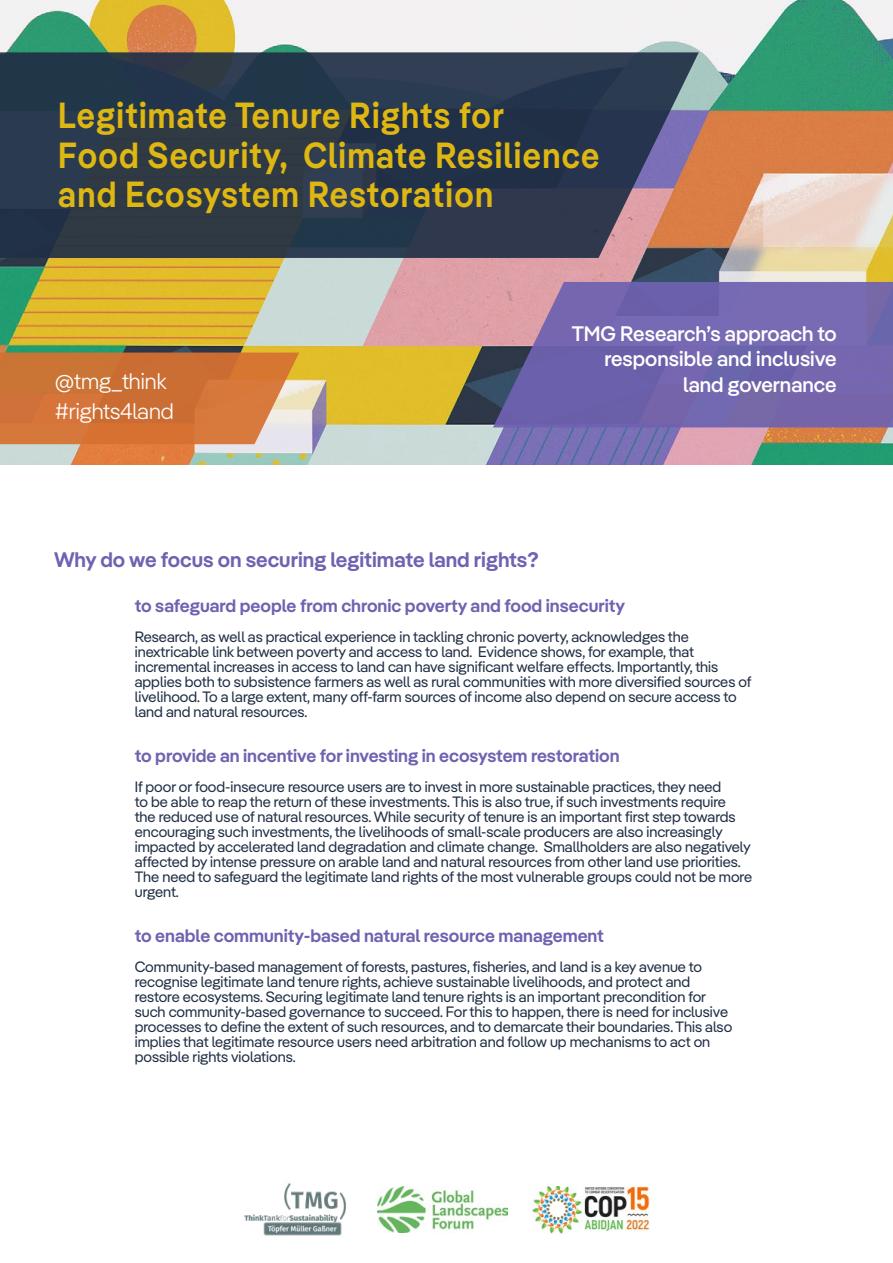
<style>
.page{position:relative;width:893px;height:1263px;background:#fff}
.page>*{position:absolute;margin:0;border:0;box-sizing:border-box;transform-origin:0 0}
.t1{font:600 36.3px/39.6px "Pangea";letter-spacing:.04em;color:#deb712;scale:.91 1}
.t2{font:300 22.5px "Pangea";color:#fff}
.t3{font:500 21px/25.2px "Pangea";color:#fff;text-align:right}
.t4{font:600 21px "Pangea";color:#6f62b1}
.t5{font:600 18px "Pangea";color:#6f62b1}
.t6{font:15px/15px "Pangea";color:#202f46}
</style>
<div class="page">
<img style="left:532px;top:1186px;width:118px;height:47px">
<img style="left:244px;top:1183px;width:102px;height:53px">
<img style="left:378px;top:1187px;width:130px;height:46px">
<img style="left:0;top:0;width:893px;height:464px">
<svg style="left:0;top:52px;width:699px;height:206px;background:#333d4f"></svg>
<svg style="left:493px;top:282px;width:400px;height:145px;background:#7667aa"></svg>
<svg style="left:0;top:353px;width:299px;height:91px;background:#d27b41"></svg>
<h1 class="t1" style="left:58px;top:95px;width:596px">Legitimate Tenure Rights for<br>Food Security, Climate Resilience and Ecosystem Restoration</h1>
<h3 class="t3" style="left:572px;top:320px;width:266px">TMG Research’s approach to responsible and inclusive</h3>
<h2 class="t2" style="left:55px;top:365px;width:113px">@tmg_think</h2>
<h3 class="t3" style="left:683px;top:371px;width:155px">land governance</h3>
<h2 class="t2" style="left:55px;top:395px;width:120px">#rights4land</h2>
<h3 class="t4" style="left:54px;top:544px;width:486px">Why do we focus on securing legitimate land rights?</h3>
<p class="t5" style="left:135px;top:593px;width:492px">to safeguard people from chronic poverty and food insecurity</p>
<p class="t6" style="left:135px;top:629px;width:618px">Research, as well as practical experience in tackling chronic poverty, acknowledges the inextricable link between poverty and access to land. Evidence shows, for example, that incremental increases in access to land can have significant welfare effects. Importantly, this applies both to subsistence farmers as well as rural communities with more diversified sources of livelihood. To a large extent, many off-farm sources of income also depend on secure access to land and natural resources.</p>
<p class="t5" style="left:135px;top:743px;width:486px">to provide an incentive for investing in ecosystem restoration</p>
<p class="t6" style="left:135px;top:779px;width:619px">If poor or food-insecure resource users are to invest in more sustainable practices, they need<br>to be able to reap the return of these investments. This is also true, if such investments require<br>the reduced use of natural resources. While security of tenure is an important first step towards encouraging such investments, the livelihoods of small-scale producers are also increasingly impacted by accelerated land degradation and climate change. Smallholders are also negatively affected by intense pressure on arable land and natural resources from other land use priorities.<br>The need to safeguard the legitimate land rights of the most vulnerable groups could not be more urgent.</p>
<p class="t5" style="left:135px;top:923px;width:471px">to enable community-based natural resource management</p>
<p class="t6" style="left:135px;top:959px;width:599px">Community-based management of forests, pastures, fisheries, and land is a key avenue to recognise legitimate land tenure rights, achieve sustainable livelihoods, and protect and restore ecosystems. Securing legitimate land tenure rights is an important precondition for such community-based governance to succeed. For this to happen, there is need for inclusive processes to define the extent of such resources, and to demarcate their boundaries. This also implies that legitimate resource users need arbitration and follow up mechanisms to act on possible rights violations.</p>
</div>
